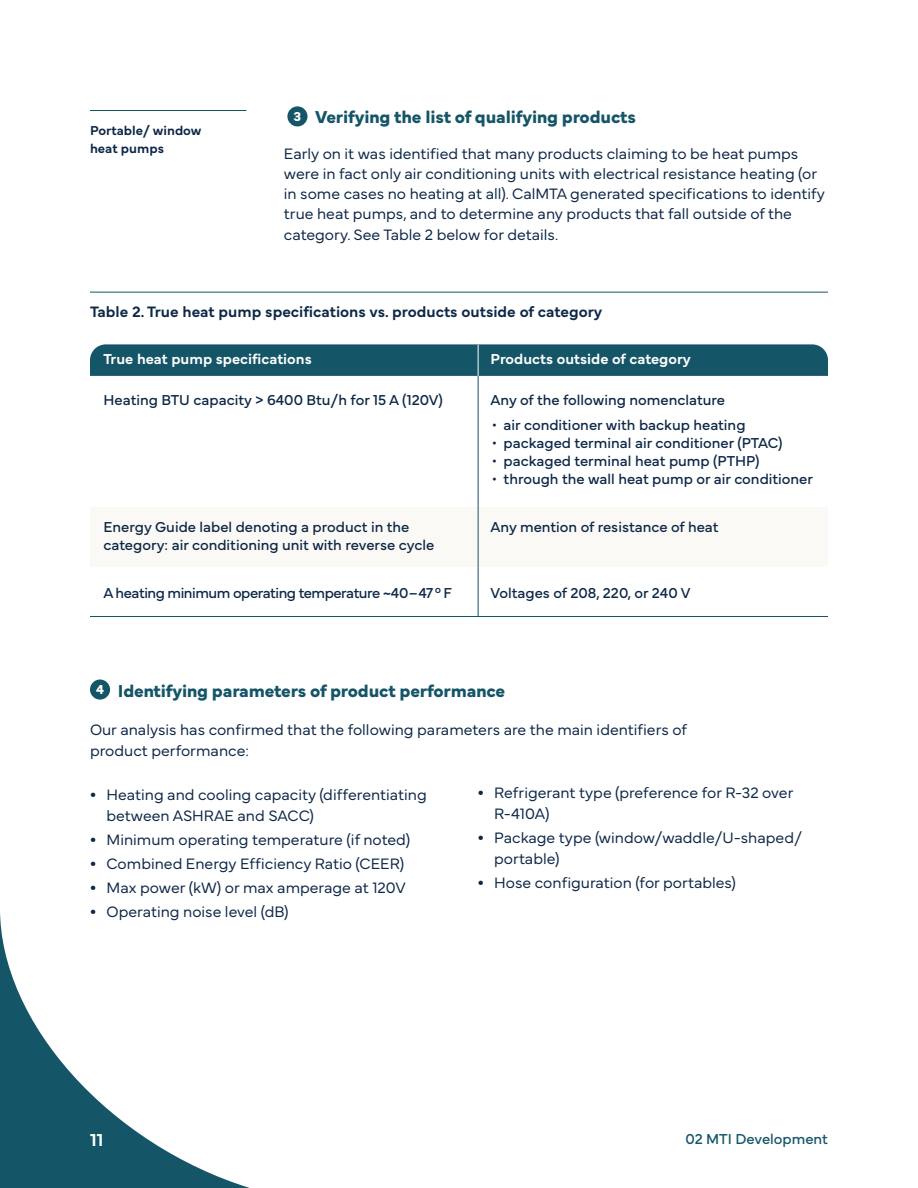
<style>
.page{position:relative;width:918px;height:1188px;background:#fff}
.page>*{position:absolute;margin:0;border:0;box-sizing:border-box;transform-origin:0 0}
.t1{font:700 18px "Mundial";letter-spacing:-.01em;color:#155568}
.t2{font:600 18px "Mundial";color:#fff}
.t3{font:300 15.75px/20.2px "Mundial";color:#0d2747}
.t4{font:600 15.75px "Mundial";color:#0d2747}
.t5{font:15px "Mundial";color:#0d2747}
.t6{font:600 15px "Mundial";color:#fff}
.t7{font:15px "Mundial";letter-spacing:-.03em;color:#0d2747}
.t8{font:15px "Mundial";color:#155568}
.t9{font:600 13.5px/18px "Mundial";color:#0d2747}
.s1{font-size:13.5px;color:#fff}
.s2{font-weight:700}
</style>
<div class="page">
<svg style="left:0;top:913px;width:250px;height:275px"></svg>
<hr style="left:90px;top:110px;width:156px;height:1px;background:#155568">
<div style="left:287px;top:106px;width:20px;height:20px;background:#155568;border-radius:50%"></div>
<div style="left:90px;top:344px;width:738px;height:32px;background:#155568"></div>
<div style="left:90px;top:508px;width:738px;height:59px;background:#fbf9f5"></div>
<hr style="left:90px;top:292px;width:738px;height:1px;background:#155568">
<hr style="left:478px;top:344px;width:1px;height:273px;background:#155568">
<hr style="left:478px;top:344px;width:1px;height:32px;background:#fff">
<div style="left:90px;top:680px;width:20px;height:20px;background:#155568;border-radius:50%"></div>
<hr style="left:90px;top:616px;width:738px;height:1px;background:#155568">
<p class="t9" style="left:90px;top:120px;width:113px">Portable/ window heat pumps</p>
<p class="t1" style="left:294px;top:103px;width:344px"><span class="s1">3</span> Verifying the list of qualifying products</p>
<p class="t3" style="left:284px;top:142px;width:543px">Early on it was identified that many products claiming to be heat pumps were in fact only air conditioning units with electrical resistance heating (or in some cases no heating at all). CalMTA generated specifications to identify true heat pumps, and to determine any products that fall outside of the category. See Table 2 below for details.</p>
<p class="t4" style="left:90px;top:300px;width:514px">Table 2. True heat pump specifications vs. products outside of category</p>
<p class="t6" style="left:104px;top:348px;width:210px">True heat pump specifications</p>
<p class="t6" style="left:490px;top:348px;width:202px">Products outside of category</p>
<p class="t5" style="left:104px;top:388px;width:341px">Heating BTU capacity &gt; 6400 Btu/h for 15 A (120V)</p>
<p class="t5" style="left:490px;top:388px;width:236px">Any of the following nomenclature</p>
<p class="t5" style="left:492px;top:414px;width:255px">• air conditioner with backup heating</p>
<p class="t5" style="left:492px;top:432px;width:292px">• packaged terminal air conditioner (PTAC)</p>
<p class="t5" style="left:492px;top:450px;width:269px">• packaged terminal heat pump (PTHP)</p>
<p class="t5" style="left:492px;top:468px;width:323px">• through the wall heat pump or air conditioner</p>
<p class="t5" style="left:104px;top:516px;width:307px">Energy Guide label denoting a product in the</p>
<p class="t5" style="left:490px;top:516px;width:230px">Any mention of resistance of heat</p>
<p class="t5" style="left:104px;top:534px;width:332px">category: air conditioning unit with reverse cycle</p>
<p class="t7" style="left:104px;top:582px;width:350px">A heating minimum operating temperature ~40–47° F</p>
<p class="t5" style="left:490px;top:582px;width:202px">Voltages of 208, 220, or 240 V</p>
<p class="t1" style="left:96px;top:676px;width:411px"><span class="s1">4</span> Identifying parameters of product performance</p>
<p class="t3" style="left:90px;top:718px;width:599px">Our analysis has confirmed that the following parameters are the main identifiers of product performance:</p>
<p class="t3" style="left:107px;top:782px;width:322px;line-height:21px;text-indent:-17px"><span class="s2">•</span> Heating and cooling capacity (differentiating between ASHRAE and SACC)</p>
<p class="t3" style="left:90px;top:828px;width:322px"><span class="s2">•</span> Minimum operating temperature (if noted)</p>
<p class="t3" style="left:90px;top:852px;width:316px"><span class="s2">•</span> Combined Energy Efficiency Ratio (CEER)</p>
<p class="t3" style="left:90px;top:876px;width:317px"><span class="s2">•</span> Max power (kW) or max amperage at 120V</p>
<p class="t3" style="left:90px;top:900px;width:200px"><span class="s2">•</span> Operating noise level (dB)</p>
<p class="t3" style="left:494px;top:781px;width:301px;line-height:21px;text-indent:-17px"><span class="s2">•</span> Refrigerant type (preference for R-32 over<br>R-410A)</p>
<p class="t3" style="left:494px;top:826px;width:309px;line-height:21px;text-indent:-17px"><span class="s2">•</span> Package type (window/waddle/U-shaped/ portable)</p>
<p class="t3" style="left:478px;top:871px;width:260px"><span class="s2">•</span> Hose configuration (for portables)</p>
<p class="t2" style="left:90px;top:1126px;width:15px">11</p>
<p class="t8" style="left:685px;top:1127px;width:144px">02 MTI Development</p>
</div>
